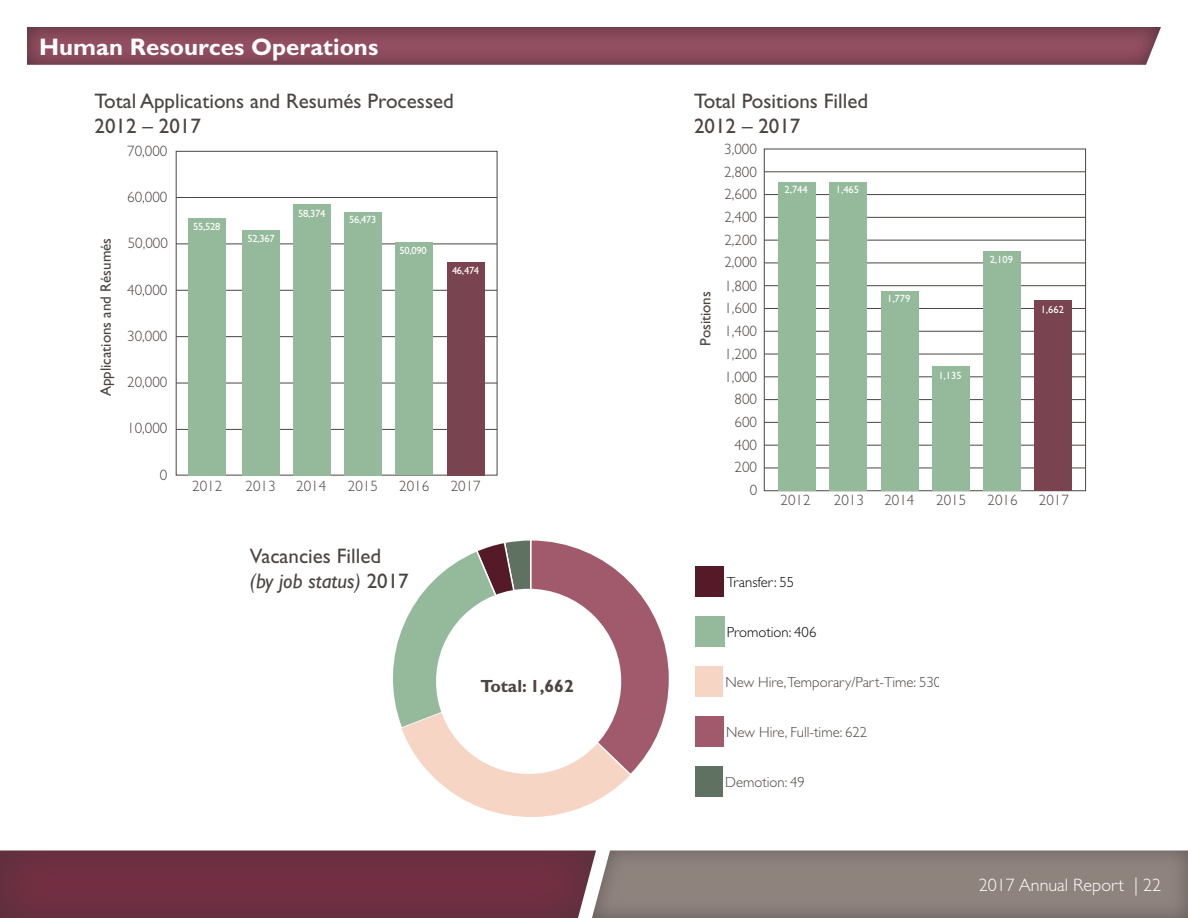
<style>
.page{position:relative;width:1188px;height:918px;background:#fff}
.page>*{position:absolute;margin:0;border:0;box-sizing:border-box;transform-origin:0 0}
.t1{font:700 24px "Gill Sans";color:#fff}
.t2{font:21px/25.2px "Gill Sans";color:#4a4542}
.t3{font:300 18px "Gill Sans";color:#fff}
.t4{font:700 17.7px "Gill Sans";color:#4a4542}
.t5{font:300 15px "Gill Sans";color:#4a4542}
.t6{font:15px "Gill Sans";color:#4a4542}
.t7{font:300 14.7px "Gill Sans";color:#4a4542}
.t8{font:300 14.7px "Gill Sans";color:#000}
.t9{font:10.5px "Gill Sans";letter-spacing:-.025em;color:#fff}
.s1{font-style:italic}
</style>
<div class="page">
<img style="left:27px;top:27px;width:1134px;height:38px">
<img style="left:596px;top:850px;width:592px;height:68px">
<img style="left:0;top:850px;width:596px;height:68px">
<div style="left:176px;top:151px;width:321px;height:324px;border:1px solid #4a4542"></div>
<hr style="left:176px;top:197px;width:321px;height:1px;background:#4a4542">
<hr style="left:176px;top:244px;width:321px;height:1px;background:#4a4542">
<hr style="left:176px;top:290px;width:321px;height:1px;background:#4a4542">
<hr style="left:176px;top:336px;width:321px;height:1px;background:#4a4542">
<hr style="left:176px;top:383px;width:321px;height:1px;background:#4a4542">
<hr style="left:176px;top:429px;width:321px;height:1px;background:#4a4542">
<div style="left:447px;top:262px;width:37px;height:213px;background:#79434f"></div>
<div style="left:188px;top:218px;width:38px;height:257px;background:#94ba9b"></div>
<div style="left:242px;top:230px;width:38px;height:245px;background:#94ba9b"></div>
<div style="left:293px;top:204px;width:38px;height:271px;background:#94ba9b"></div>
<div style="left:344px;top:212px;width:38px;height:263px;background:#94ba9b"></div>
<div style="left:395px;top:242px;width:38px;height:233px;background:#94ba9b"></div>
<hr style="left:764px;top:172px;width:322px;height:1px;background:#4a4542">
<hr style="left:764px;top:194px;width:322px;height:1px;background:#4a4542">
<hr style="left:764px;top:217px;width:322px;height:1px;background:#4a4542">
<hr style="left:764px;top:240px;width:322px;height:1px;background:#4a4542">
<hr style="left:764px;top:263px;width:322px;height:1px;background:#4a4542">
<hr style="left:764px;top:285px;width:322px;height:1px;background:#4a4542">
<hr style="left:764px;top:308px;width:322px;height:1px;background:#4a4542">
<hr style="left:764px;top:331px;width:322px;height:1px;background:#4a4542">
<hr style="left:764px;top:354px;width:322px;height:1px;background:#4a4542">
<hr style="left:764px;top:377px;width:322px;height:1px;background:#4a4542">
<hr style="left:764px;top:399px;width:322px;height:1px;background:#4a4542">
<hr style="left:764px;top:422px;width:322px;height:1px;background:#4a4542">
<hr style="left:764px;top:445px;width:322px;height:1px;background:#4a4542">
<hr style="left:764px;top:468px;width:322px;height:1px;background:#4a4542">
<div style="left:1034px;top:301px;width:38px;height:190px;background:#79434f"></div>
<div style="left:778px;top:182px;width:38px;height:309px;background:#94ba9b"></div>
<div style="left:829px;top:182px;width:38px;height:309px;background:#94ba9b"></div>
<div style="left:881px;top:291px;width:37px;height:200px;background:#94ba9b"></div>
<div style="left:932px;top:366px;width:38px;height:125px;background:#94ba9b"></div>
<div style="left:983px;top:251px;width:38px;height:240px;background:#94ba9b"></div>
<svg style="left:393px;top:540px;width:276px;height:277px"></svg>
<div style="left:695px;top:766px;width:28px;height:30px;background:#5f7261"></div>
<div style="left:695px;top:716px;width:29px;height:31px;background:#a05a6c"></div>
<div style="left:695px;top:666px;width:28px;height:31px;background:#f7d5c4"></div>
<div style="left:695px;top:616px;width:29px;height:31px;background:#95ba9b"></div>
<div style="left:695px;top:566px;width:29px;height:31px;background:#541a28"></div>
<h1 class="t1" style="left:39px;top:33px;width:341px">Human Resources Operations</h1>
<h2 class="t2" style="left:95px;top:88px;width:361px">Total Applications and Resumés Processed<br>2012 – 2017</h2>
<p class="t5" style="left:127px;top:142px;width:42px">70,000</p>
<p class="t5" style="left:127px;top:189px;width:42px">60,000</p>
<p class="t6" style="left:97px;top:396px;width:160px;rotate:-90deg">Applications and Résumés</p>
<p class="t5" style="left:128px;top:235px;width:42px">50,000</p>
<p class="t5" style="left:127px;top:281px;width:42px">40,000</p>
<p class="t5" style="left:127px;top:327px;width:42px">30,000</p>
<p class="t5" style="left:127px;top:374px;width:42px">20,000</p>
<p class="t5" style="left:127px;top:420px;width:42px">10,000</p>
<p class="t9" style="left:193px;top:221px;width:29px">55,528</p>
<p class="t9" style="left:247px;top:233px;width:29px">52,367</p>
<p class="t9" style="left:298px;top:207px;width:29px">58,374</p>
<p class="t9" style="left:349px;top:213px;width:29px">56,473</p>
<p class="t9" style="left:399px;top:244px;width:29px">50,090</p>
<p class="t9" style="left:452px;top:264px;width:29px">46,474</p>
<h2 class="t2" style="left:694px;top:88px;width:176px">Total Positions Filled<br>2012 – 2017</h2>
<p class="t5" style="left:724px;top:140px;width:34px">3,000</p>
<p class="t6" style="left:697px;top:346px;width:56px;rotate:-90deg">Positions</p>
<p class="t5" style="left:724px;top:163px;width:34px">2,800</p>
<p class="t5" style="left:724px;top:186px;width:34px">2,600</p>
<p class="t5" style="left:724px;top:209px;width:34px">2,400</p>
<p class="t5" style="left:724px;top:231px;width:34px">2,200</p>
<p class="t5" style="left:724px;top:254px;width:34px">2,000</p>
<p class="t5" style="left:724px;top:277px;width:34px">1,800</p>
<p class="t5" style="left:724px;top:300px;width:34px">1,600</p>
<p class="t5" style="left:724px;top:323px;width:34px">1,400</p>
<p class="t5" style="left:724px;top:345px;width:34px">1,200</p>
<p class="t5" style="left:724px;top:368px;width:34px">1,000</p>
<p class="t5" style="left:735px;top:391px;width:24px">800</p>
<p class="t5" style="left:735px;top:414px;width:24px">600</p>
<p class="t5" style="left:735px;top:436px;width:24px">400</p>
<p class="t9" style="left:785px;top:183px;width:25px">2,744</p>
<p class="t9" style="left:836px;top:183px;width:25px">1,465</p>
<p class="t9" style="left:887px;top:293px;width:25px">1,779</p>
<p class="t9" style="left:990px;top:253px;width:25px">2,109</p>
<p class="t9" style="left:938px;top:369px;width:25px">1,135</p>
<p class="t9" style="left:1041px;top:303px;width:25px">1,662</p>
<p class="t5" style="left:160px;top:466px;width:9px">0</p>
<p class="t5" style="left:735px;top:459px;width:24px">200</p>
<p class="t5" style="left:192px;top:477px;width:31px">2012</p>
<p class="t5" style="left:246px;top:477px;width:31px">2013</p>
<p class="t5" style="left:296px;top:477px;width:31px">2014</p>
<p class="t5" style="left:348px;top:477px;width:31px">2015</p>
<p class="t5" style="left:399px;top:477px;width:32px">2016</p>
<p class="t5" style="left:451px;top:477px;width:31px">2017</p>
<p class="t5" style="left:750px;top:482px;width:9px">0</p>
<p class="t5" style="left:781px;top:492px;width:31px">2012</p>
<p class="t5" style="left:834px;top:492px;width:31px">2013</p>
<p class="t5" style="left:884px;top:492px;width:31px">2014</p>
<p class="t5" style="left:936px;top:492px;width:31px">2015</p>
<p class="t5" style="left:988px;top:492px;width:31px">2016</p>
<p class="t5" style="left:1039px;top:492px;width:31px">2017</p>
<h2 class="t2" style="left:250px;top:544px;width:160px">Vacancies Filled <span class="s1">(by job status)</span> 2017</h2>
<p class="t4" style="left:481px;top:675px;width:95px">Total: 1,662</p>
<p class="t8" style="left:727px;top:574px;width:69px">Transfer: 55</p>
<p class="t8" style="left:727px;top:624px;width:91px">Promotion: 406</p>
<p class="t7" style="left:725px;top:674px;width:217px">New Hire,Temporary/Part-Time: 530</p>
<p class="t7" style="left:726px;top:724px;width:142px">New Hire, Full-time: 622</p>
<p class="t7" style="left:725px;top:774px;width:81px">Demotion: 49</p>
<p class="t3" style="left:979px;top:875px;width:184px">2017 Annual Report | 22</p>
</div>
